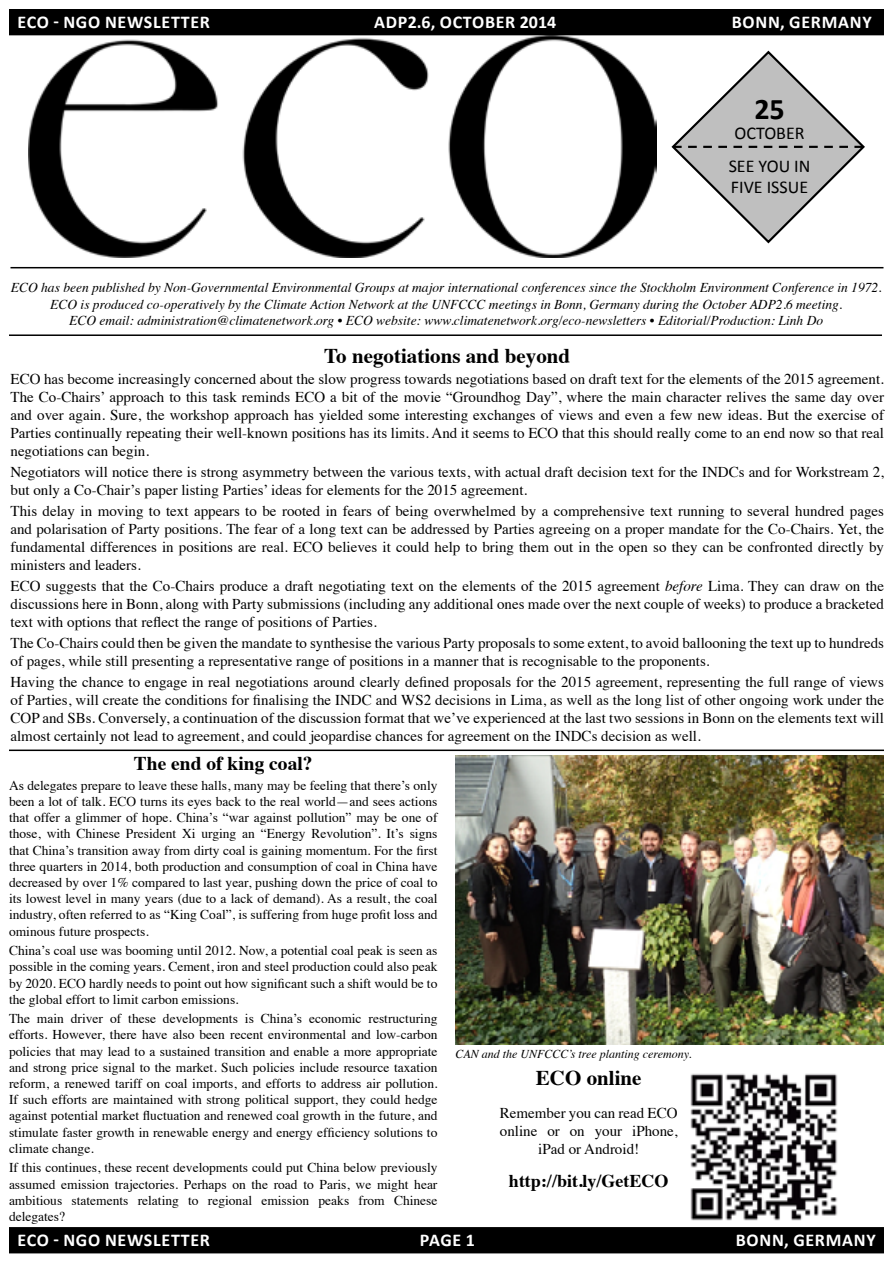
<style>
.page{position:relative;width:893px;height:1263px;background:#fff}
.page>*{position:absolute;margin:0;border:0;box-sizing:border-box;transform-origin:0 0}
.t1{font:700 30px "Calibri";color:#000}
.t2{font:700 21px "Times";color:#000}
.t3{font:700 19.5px "Times";color:#000}
.t4{font:700 18px "Calibri";letter-spacing:.04em;color:#fff}
.t5{font:18px/21.6px "Calibri";color:#000}
.t6{font:700 18px "Times";color:#000}
.t7{font:15px/18px "Times";color:#000;text-align:justify}
.t8{font:13.5px/16.2px "Times";color:#000;text-align:justify}
.t9{font:italic 13.5px/16.2px "Times";color:#000;text-align:center}
.t10{font:italic 12px "Times";color:#000}
.s1{font-style:italic}
</style>
<div class="page">
<img style="left:29px;top:36px;width:628px;height:221px">
<svg style="left:671px;top:50px;width:194px;height:194px"></svg>
<div style="left:10px;top:1228px;width:873px;height:25px;background:#000"></div>
<div style="left:9px;top:1227px;width:875px;height:26px;border:2px solid #000"></div>
<hr style="left:10px;top:267px;width:873px;height:1px;background:#000">
<hr style="left:9px;top:334px;width:873px;height:2px;background:#000">
<div style="left:10px;top:10px;width:873px;height:25px;background:#000"></div>
<div style="left:9px;top:9px;width:875px;height:26px;border:2px solid #000"></div>
<img style="left:690px;top:1073px;width:148px;height:148px">
<hr style="left:9px;top:749px;width:875px;height:2px;background:#000">
<img style="left:455px;top:756px;width:429px;height:289px">
<p class="t4" style="left:17px;top:10px;width:194px">ECO - NGO NEWSLETTER</p>
<p class="t4" style="left:374px;top:10px;width:184px">ADP2.6, OCTOBER 2014</p>
<p class="t4" style="left:732px;top:10px;width:141px">BONN, GERMANY</p>
<h1 class="t1" style="left:754px;top:90px;width:32px">25</h1>
<p class="t5" style="left:734px;top:122px;width:72px">OCTOBER</p>
<p class="t5" style="left:729px;top:155px;width:83px">SEE YOU IN<br>FIVE ISSUE</p>
<p class="t9" style="left:11px;top:279px;width:872px">ECO has been published by Non-Governmental Environmental Groups at major international conferences since the Stockholm Environment Conference in 1972.<br>ECO is produced co-operatively by the Climate Action Network at the UNFCCC meetings in Bonn, Germany during the October ADP2.6 meeting.<br>ECO email: administration@climatenetwork.org • ECO website: www.climatenetwork.org/eco-newsletters • Editorial/Production: Linh Do</p>
<h2 class="t2" style="left:324px;top:336px;width:248px">To negotiations and beyond</h2>
<p class="t7" style="left:10px;top:369px;width:875px">ECO has become increasingly concerned about the slow progress towards negotiations based on draft text for the elements of the 2015 agreement.<br>The Co-Chairs’ approach to this task reminds ECO a bit of the movie “Groundhog Day”, where the main character relives the same day over and over again. Sure, the workshop approach has yielded some interesting exchanges of views and even a few new ideas. But the exercise of Parties continually repeating their well-known positions has its limits. And it seems to ECO that this should really come to an end now so that real negotiations can begin.</p>
<p class="t7" style="left:10px;top:462px;width:875px">Negotiators will notice there is strong asymmetry between the various texts, with actual draft decision text for the INDCs and for Workstream 2, but only a Co-Chair’s paper listing Parties’ ideas for elements for the 2015 agreement.</p>
<p class="t7" style="left:10px;top:501px;width:875px">This delay in moving to text appears to be rooted in fears of being overwhelmed by a comprehensive text running to several hundred pages and polarisation of Party positions. The fear of a long text can be addressed by Parties agreeing on a proper mandate for the Co-Chairs. Yet, the fundamental differences in positions are real. ECO believes it could help to bring them out in the open so they can be confronted directly by ministers and leaders.</p>
<p class="t7" style="left:10px;top:576px;width:875px">ECO suggests that the Co-Chairs produce a draft negotiating text on the elements of the 2015 agreement <span class="s1">before</span> Lima. They can draw on the discussions here in Bonn, along with Party submissions (including any additional ones made over the next couple of weeks) to produce a bracketed text with options that reflect the range of positions of Parties.</p>
<p class="t7" style="left:10px;top:633px;width:875px">The Co-Chairs could then be given the mandate to synthesise the various Party proposals to some extent, to avoid ballooning the text up to hundreds of pages, while still presenting a representative range of positions in a manner that is recognisable to the proponents.</p>
<p class="t7" style="left:10px;top:672px;width:875px">Having the chance to engage in real negotiations around clearly defined proposals for the 2015 agreement, representing the full range of views of Parties, will create the conditions for finalising the INDC and WS2 decisions in Lima, as well as the long list of other ongoing work under the COP and SBs. Conversely, a continuation of the discussion format that we’ve experienced at the last two sessions in Bonn on the elements text will almost certainly not lead to agreement, and could jeopardise chances for agreement on the INDCs decision as well.</p>
<h3 class="t3" style="left:134px;top:745px;width:180px">The end of king coal?</h3>
<p class="t8" style="left:9px;top:776px;width:430px">As delegates prepare to leave these halls, many may be feeling that there’s only been a lot of talk. ECO turns its eyes back to the real world—and sees actions that offer a glimmer of hope. China’s “war against pollution” may be one of those, with Chinese President Xi urging an “Energy Revolution”. It’s signs that China’s transition away from dirty coal is gaining momentum. For the first three quarters in 2014, both production and consumption of coal in China have decreased by over 1% compared to last year, pushing down the price of coal to its lowest level in many years (due to a lack of demand). As a result, the coal industry, often referred to as “King Coal”, is suffering from huge profit loss and ominous future prospects.</p>
<p class="t8" style="left:9px;top:941px;width:430px">China’s coal use was booming until 2012. Now, a potential coal peak is seen as possible in the coming years. Cement, iron and steel production could also peak by 2020. ECO hardly needs to point out how significant such a shift would be to the global effort to limit carbon emissions.</p>
<p class="t8" style="left:9px;top:1009px;width:430px">The main driver of these developments is China’s economic restructuring efforts. However, there have also been recent environmental and low-carbon policies that may lead to a sustained transition and enable a more appropriate and strong price signal to the market. Such policies include resource taxation reform, a renewed tariff on coal imports, and efforts to address air pollution.<br>If such efforts are maintained with strong political support, they could hedge against potential market fluctuation and renewed coal growth in the future, and stimulate faster growth in renewable energy and energy efficiency solutions to climate change.</p>
<p class="t8" style="left:9px;top:1158px;width:430px">If this continues, these recent developments could put China below previously assumed emission trajectories. Perhaps on the road to Paris, we might hear ambitious statements relating to regional emission peaks from Chinese delegates?</p>
<p class="t10" style="left:455px;top:1044px;width:237px">CAN and the UNFCCC’s tree planting ceremony.</p>
<h2 class="t2" style="left:536px;top:1058px;width:107px">ECO online</h2>
<p class="t7" style="left:500px;top:1103px;width:179px;text-align:center">Remember you can read ECO online or on your iPhone, iPad or Android!</p>
<p class="t6" style="left:509px;top:1164px;width:161px">http://bit.ly/GetECO</p>
<p class="t4" style="left:17px;top:1228px;width:194px">ECO - NGO NEWSLETTER</p>
<p class="t4" style="left:420px;top:1228px;width:56px">PAGE 1</p>
<p class="t4" style="left:736px;top:1228px;width:141px">BONN, GERMANY</p>
</div>
